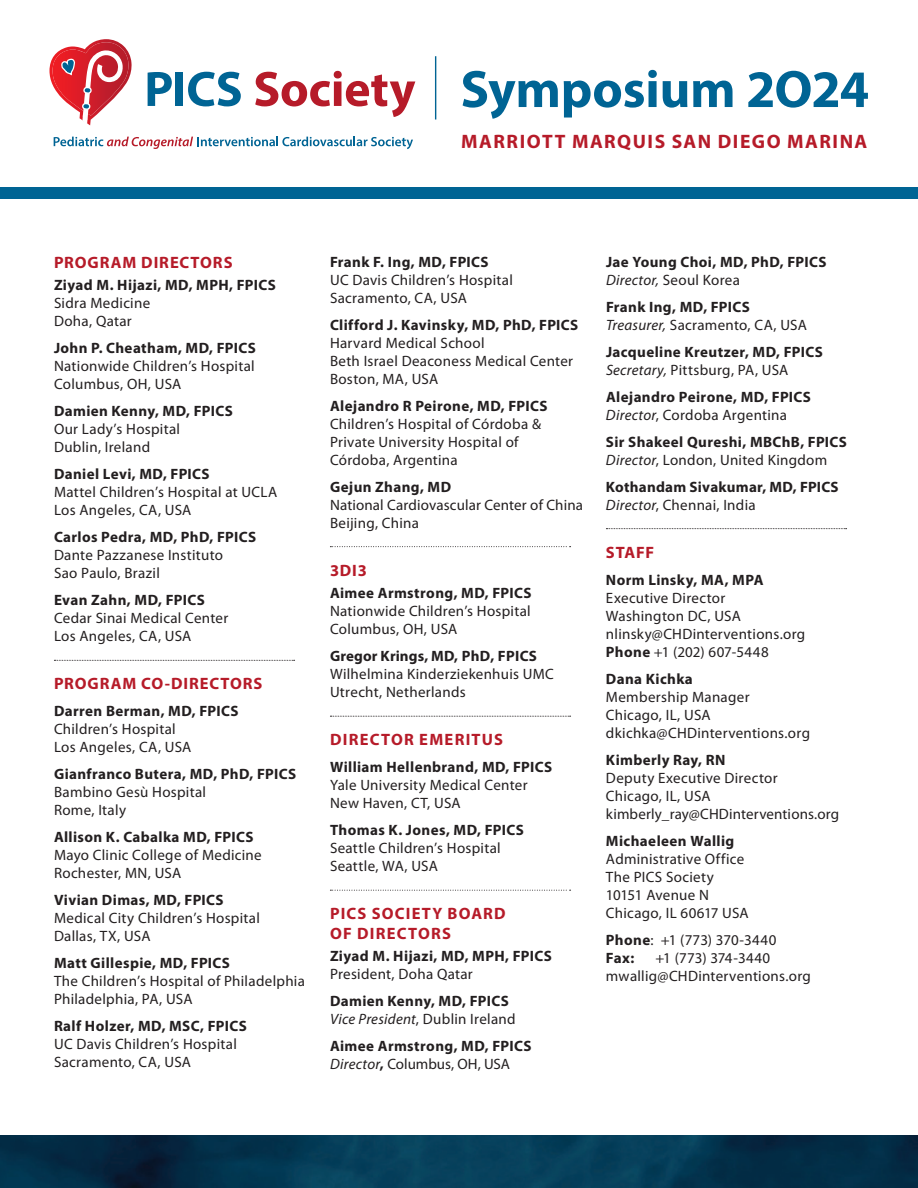
<style>
.page{position:relative;width:918px;height:1188px;background:#fff}
.page>*{position:absolute;margin:0;border:0;box-sizing:border-box;transform-origin:0 0}
.t1{font:700 52.95px "Myriad Pro";letter-spacing:-.005em;color:#006494}
.t2{font:700 19.5px "Myriad Pro";letter-spacing:.08em;color:#b61b29}
.Program_Director_Head{font:700 16.5px/19.5px "Myriad Pro";letter-spacing:.065em;color:#b61b29}
.Program_Body_Text{font:700 16.5px "Myriad Pro";letter-spacing:.055em;color:#b61b29}
.Program_Body_Text-2{font:700 16.5px "Myriad Pro";letter-spacing:.075em;color:#b61b29}
.Program_Body_Text-3{font:15px/18px "Myriad Pro";letter-spacing:.02em;color:#231f20}
.Program_Body_Text-4{font:700 15px/18px "Myriad Pro";letter-spacing:.025em;color:#231f20}
.s1{font-weight:400}
.s2{font-weight:700}
.s3{font-weight:400;font-style:italic}
</style>
<div class="page">
<div style="left:0;top:187px;width:918px;height:12px;background:#006494"></div>
<svg style="left:54px;top:660px;width:241px;height:1px"></svg>
<svg style="left:330px;top:546px;width:241px;height:1px"></svg>
<svg style="left:330px;top:716px;width:241px;height:1px"></svg>
<svg style="left:330px;top:890px;width:241px;height:1px"></svg>
<svg style="left:606px;top:528px;width:241px;height:1px"></svg>
<hr style="left:435px;top:56px;width:1px;height:64px;background:#006494">
<svg style="left:148px;top:72px;width:24px;height:34px"></svg>
<div style="left:176px;top:72px;width:7px;height:34px;background:#006494"></div>
<svg style="left:188px;top:72px;width:53px;height:34px"></svg>
<svg style="left:255px;top:71px;width:160px;height:46px"></svg>
<svg style="left:54px;top:137px;width:359px;height:12px"></svg>
<svg style="left:49px;top:39px;width:83px;height:87px"></svg>
<img style="left:0;top:1136px;width:918px;height:52px">
<p class="t1" style="left:460px;top:55px;width:410px">Symposium 2O24</p>
<p class="t2" style="left:461px;top:128px;width:408px">MARRIOTT MARQUIS SAN DIEGO MARINA</p>
<p class="Program_Director_Head" style="left:54px;top:252px;width:180px">PROGRAM DIRECTORS</p>
<p class="Program_Body_Text-4" style="left:54px;top:276px;width:223px">Ziyad M. Hijazi, MD, MPH, FPICS<br><span class="s1">Sidra Medicine<br>Doha, Qatar</span></p>
<p class="Program_Body_Text-3" style="left:54px;top:339px;width:203px;text-align:justify"><span class="s2">John P. Cheatham, MD, FPICS </span>Nationwide Children’s Hospital Columbus, OH, USA</p>
<p class="Program_Body_Text-3" style="left:54px;top:402px;width:180px"><span class="s2">Damien Kenny, MD, FPICS<br></span>Our Lady’s Hospital<br>Dublin, Ireland</p>
<p class="Program_Body_Text-3" style="left:54px;top:465px;width:225px"><span class="s2">Daniel Levi, MD, FPICS<br></span>Mattel Children’s Hospital at UCLA<br>Los Angeles, CA, USA</p>
<p class="Program_Body_Text-3" style="left:54px;top:528px;width:204px"><span class="s2">Carlos Pedra, MD, PhD, FPICS<br></span>Dante Pazzanese Instituto<br>Sao Paulo, Brazil</p>
<p class="Program_Body_Text-3" style="left:54px;top:591px;width:176px"><span class="s2">Evan Zahn, MD, FPICS<br></span>Cedar Sinai Medical Center<br>Los Angeles, CA, USA</p>
<p class="Program_Body_Text" style="left:54px;top:673px;width:210px">PROGRAM CO-DIRECTORS</p>
<p class="Program_Body_Text-3" style="left:54px;top:702px;width:186px"><span class="s2">Darren Berman, MD, FPICS<br></span>Children’s Hospital<br>Los Angeles, CA, USA</p>
<p class="Program_Body_Text-4" style="left:54px;top:765px;width:244px">Gianfranco Butera, MD, PhD, FPICS<br><span class="s1">Bambino Gesù Hospital<br>Rome, Italy</span></p>
<p class="Program_Body_Text-3" style="left:54px;top:828px;width:209px"><span class="s2">Allison K. Cabalka MD, FPICS<br></span>Mayo Clinic College of Medicine<br>Rochester, MN, USA</p>
<p class="Program_Body_Text-3" style="left:54px;top:891px;width:208px"><span class="s2">Vivian Dimas, MD, FPICS<br></span>Medical City Children’s Hospital<br>Dallas, TX, USA</p>
<p class="Program_Body_Text-3" style="left:54px;top:954px;width:252px"><span class="s2">Matt Gillespie, MD, FPICS<br></span>The Children’s Hospital of Philadelphia<br>Philadelphia, PA, USA</p>
<p class="Program_Body_Text-3" style="left:54px;top:1017px;width:194px"><span class="s2">Ralf Holzer, MD, MSC, FPICS<br></span>UC Davis Children’s Hospital<br>Sacramento, CA, USA</p>
<p class="Program_Body_Text-3" style="left:330px;top:252px;width:184px"><span class="s2">Frank F. Ing, MD, FPICS<br></span>UC Davis Children’s Hospital<br>Sacramento, CA, USA</p>
<p class="Program_Body_Text-3" style="left:330px;top:315px;width:250px"><span class="s2">Clifford J. Kavinsky, MD, PhD, FPICS<br></span>Harvard Medical School<br>Beth Israel Deaconess Medical Center<br>Boston, MA, USA</p>
<p class="Program_Body_Text-3" style="left:330px;top:396px;width:219px"><span class="s2">Alejandro R Peirone, MD, FPICS<br></span>Children’s Hospital of Córdoba &amp;<br>Private University Hospital of<br>Córdoba, Argentina</p>
<p class="Program_Body_Text-3" style="left:330px;top:477px;width:255px"><span class="s2">Gejun Zhang, MD<br></span>National Cardiovascular Center of China<br>Beijing, China</p>
<p class="Program_Body_Text" style="left:330px;top:559px;width:38px">3DI3</p>
<p class="Program_Body_Text-3" style="left:330px;top:584px;width:203px;text-align:justify"><span class="s2">Aimee Armstrong, MD, FPICS </span>Nationwide Children’s Hospital Columbus, OH, USA</p>
<p class="Program_Body_Text-3" style="left:330px;top:647px;width:225px"><span class="s2">Gregor Krings, MD, PhD, FPICS<br></span>Wilhelmina Kinderziekenhuis UMC<br>Utrecht, Netherlands</p>
<p class="Program_Body_Text-2" style="left:330px;top:729px;width:174px">DIRECTOR EMERITUS</p>
<p class="Program_Body_Text-3" style="left:330px;top:758px;width:224px"><span class="s2">William Hellenbrand, MD, FPICS<br></span>Yale University Medical Center<br>New Haven, CT, USA</p>
<p class="Program_Body_Text-3" style="left:330px;top:821px;width:195px"><span class="s2">Thomas K. Jones, MD, FPICS<br></span>Seattle Children’s Hospital<br>Seattle, WA, USA</p>
<p class="Program_Director_Head" style="left:330px;top:903px;width:177px">PICS SOCIETY BOARD<br>OF DIRECTORS</p>
<p class="Program_Body_Text-4" style="left:330px;top:947px;width:223px">Ziyad M. Hijazi, MD, MPH, FPICS<br><span class="s1">President, Doha Qatar</span></p>
<p class="Program_Body_Text-4" style="left:330px;top:992px;width:187px">Damien Kenny, MD, FPICS<br><span class="s3">Vice President</span><span class="s1">, Dublin Ireland</span></p>
<p class="Program_Body_Text-4" style="left:330px;top:1037px;width:203px">Aimee Armstrong, MD, FPICS<br><span class="s3">Director</span>, <span class="s1">Columbus, OH, USA</span></p>
<p class="Program_Body_Text-4" style="left:606px;top:252px;width:222px">Jae Young Choi, MD, PhD, FPICS<br><span class="s3">Director,</span> <span class="s1">Seoul Korea</span></p>
<p class="Program_Body_Text-4" style="left:606px;top:297px;width:202px">Frank Ing, MD, FPICS<br><span class="s3">Treasurer,</span> <span class="s1">Sacramento, CA, USA</span></p>
<p class="Program_Body_Text-4" style="left:606px;top:342px;width:218px">Jacqueline Kreutzer, MD, FPICS<br><span class="s3">Secretary,</span> <span class="s1">Pittsburg, PA, USA</span></p>
<p class="Program_Body_Text-4" style="left:606px;top:387px;width:207px">Alejandro Peirone, MD, FPICS<br><span class="s3">Director</span><span class="s1">, Cordoba Argentina</span></p>
<p class="Program_Body_Text-4" style="left:606px;top:432px;width:243px">Sir Shakeel Qureshi, MBChB, FPICS<br><span class="s3">Director</span><span class="s1">, London, United Kingdom</span></p>
<p class="Program_Body_Text-4" style="left:606px;top:477px;width:234px">Kothandam Sivakumar, MD, FPICS<br><span class="s3">Director</span><span class="s1">, Chennai, India</span></p>
<p class="Program_Body_Text" style="left:606px;top:541px;width:50px">STAFF</p>
<p class="Program_Body_Text-3" style="left:606px;top:570px;width:201px"><span class="s2">Norm Linsky, MA, MPA<br></span>Executive Director<br>Washington DC, USA nlinsky@CHDinterventions.org<br><span class="s2">Phone</span> +1 (202) 607-5448</p>
<p class="Program_Body_Text-3" style="left:606px;top:669px;width:206px"><span class="s2">Dana Kichka<br></span>Membership Manager<br>Chicago, IL, USA dkichka@CHDinterventions.org</p>
<p class="Program_Body_Text-3" style="left:606px;top:750px;width:235px"><span class="s2">Kimberly Ray, RN<br></span>Deputy Executive Director<br>Chicago, IL, USA kimberly_ray@CHDinterventions.org</p>
<p class="Program_Body_Text-3" style="left:606px;top:831px;width:144px"><span class="s2">Michaeleen Wallig<br></span>Administrative Office<br>The PICS Society<br>10151 Avenue N<br>Chicago, IL 60617 USA</p>
<p class="Program_Body_Text-3" style="left:606px;top:930px;width:172px"><span class="s2">Phone</span>: +1 (773) 370-3440<br><span class="s2">Fax:</span></p>
<p class="Program_Body_Text-3" style="left:606px;top:948px;width:206px;text-align:center">+1 (773) 374-3440 mwallig@CHDinterventions.org</p>
</div>
